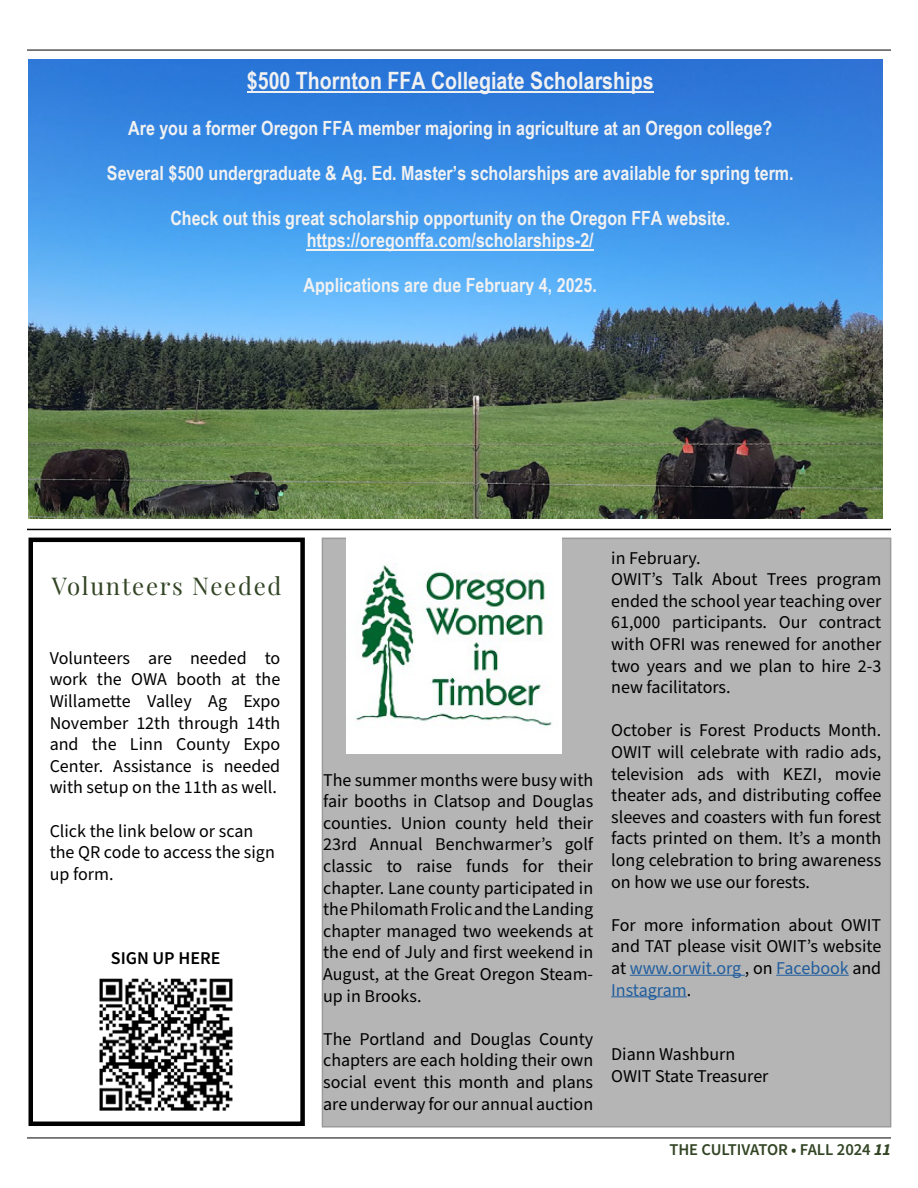
<style>
.page{position:relative;width:918px;height:1188px;background:#fff}
.page>*{position:absolute;margin:0;border:0;box-sizing:border-box;transform-origin:0 0}
.t1{font:24px "Playfair Display";letter-spacing:.07em;color:#334525}
.t2{font:700 23.85px "Arial Narrow";color:#f1f1f2}
.t3{font:700 19.5px/22.5px "Arial Narrow";color:#f1f1f2;text-align:center}
.t4{font:18px/21.6px "Source Sans Pro";color:#000;text-align:justify}
.t5{font:600 18px "Source Sans Pro";color:#000}
.t6{font:600 16.5px "Source Sans Pro";color:#334525}
.s1{color:#215e9e}
.s2{font-weight:700;font-style:italic}
</style>
<div class="page">
<hr style="left:27px;top:50px;width:864px;height:1px;background:#000">
<hr style="left:27px;top:1138px;width:864px;height:1px;background:#000">
<div style="left:322px;top:538px;width:569px;height:589px;background:#b5b5b5"></div>
<img style="left:346px;top:538px;width:216px;height:215px">
<hr style="left:630px;top:975px;width:115px;height:1px;background:#215e9e">
<hr style="left:776px;top:975px;width:73px;height:1px;background:#215e9e">
<hr style="left:611px;top:996px;width:76px;height:1px;background:#215e9e">
<hr style="left:27px;top:529px;width:864px;height:1px;background:#000">
<img style="left:28px;top:59px;width:855px;height:459px">
<hr style="left:247px;top:91px;width:406px;height:2px;background:#f1f1f2">
<hr style="left:307px;top:249px;width:287px;height:1px;background:#f1f1f2">
<div style="left:28px;top:538px;width:277px;height:588px;border:4px solid #000"></div>
<img style="left:99px;top:978px;width:134px;height:133px">
<h2 class="t2" style="left:247px;top:63px;width:408px">$500 Thornton FFA Collegiate Scholarships</h2>
<p class="t3" style="left:128px;top:116px;width:645px">Are you a former Oregon FFA member majoring in agriculture at an Oregon college?</p>
<p class="t3" style="left:107px;top:161px;width:688px">Several $500 undergraduate &amp; Ag. Ed. Master’s scholarships are available for spring term.</p>
<p class="t3" style="left:170px;top:205px;width:561px">Check out this great scholarship opportunity on the Oregon FFA website. https://oregonffa.com/scholarships-2/</p>
<p class="t3" style="left:304px;top:273px;width:295px">Applications are due February 4, 2025.</p>
<h1 class="t1" style="left:52px;top:567px;width:231px">Volunteers Needed</h1>
<p class="t4" style="left:50px;top:648px;width:232px">Volunteers are needed to work the OWA booth at the Willamette Valley Ag Expo November 12th through 14th and the Linn County Expo Center. Assistance is needed with setup on the 11th as well.</p>
<p class="t4" style="left:50px;top:820px;width:227px;text-align:left">Click the link below or scan the QR code to access the sign up form.</p>
<p class="t5" style="left:111px;top:946px;width:111px">SIGN UP HERE</p>
<p class="t4" style="left:323px;top:769px;width:272px">The summer months were busy with fair booths in Clatsop and Douglas counties. Union county held their 23rd Annual Benchwarmer’s golf classic to raise funds for their chapter. Lane county participated in the Philomath Frolic and the Landing chapter managed two weekends at the end of July and first weekend in August, at the Great Oregon Steam&shy;up in Brooks.</p>
<p class="t4" style="left:323px;top:1029px;width:272px">The Portland and Douglas County chapters are each holding their own social event this month and plans are underway for our annual auction</p>
<p class="t4" style="left:611px;top:547px;width:272px;text-align:left">in February.<br>OWIT’s Talk About Trees program ended the school year teaching over<br>61,000 participants. Our contract with OFRI was renewed for another two years and we plan to hire 2-3 new facilitators.</p>
<p class="t4" style="left:611px;top:720px;width:272px">October is Forest Products Month.<br>OWIT will celebrate with radio ads, television ads with KEZI, movie theater ads, and distributing coffee sleeves and coasters with fun forest facts printed on them. It’s a month long celebration to bring awareness on how we use our forests.</p>
<p class="t4" style="left:611px;top:915px;width:272px">For more information about OWIT and TAT please visit OWIT’s website at <span class="s1">www.orwit.org</span> , on <span class="s1">Facebook</span> and <span class="s1">Instagram</span>.</p>
<p class="t4" style="left:611px;top:1044px;width:159px">Diann Washburn<br>OWIT State Treasurer</p>
<p class="t6" style="left:669px;top:1139px;width:223px">THE CULTIVATOR • FALL 2024 <span class="s2">11</span></p>
</div>
